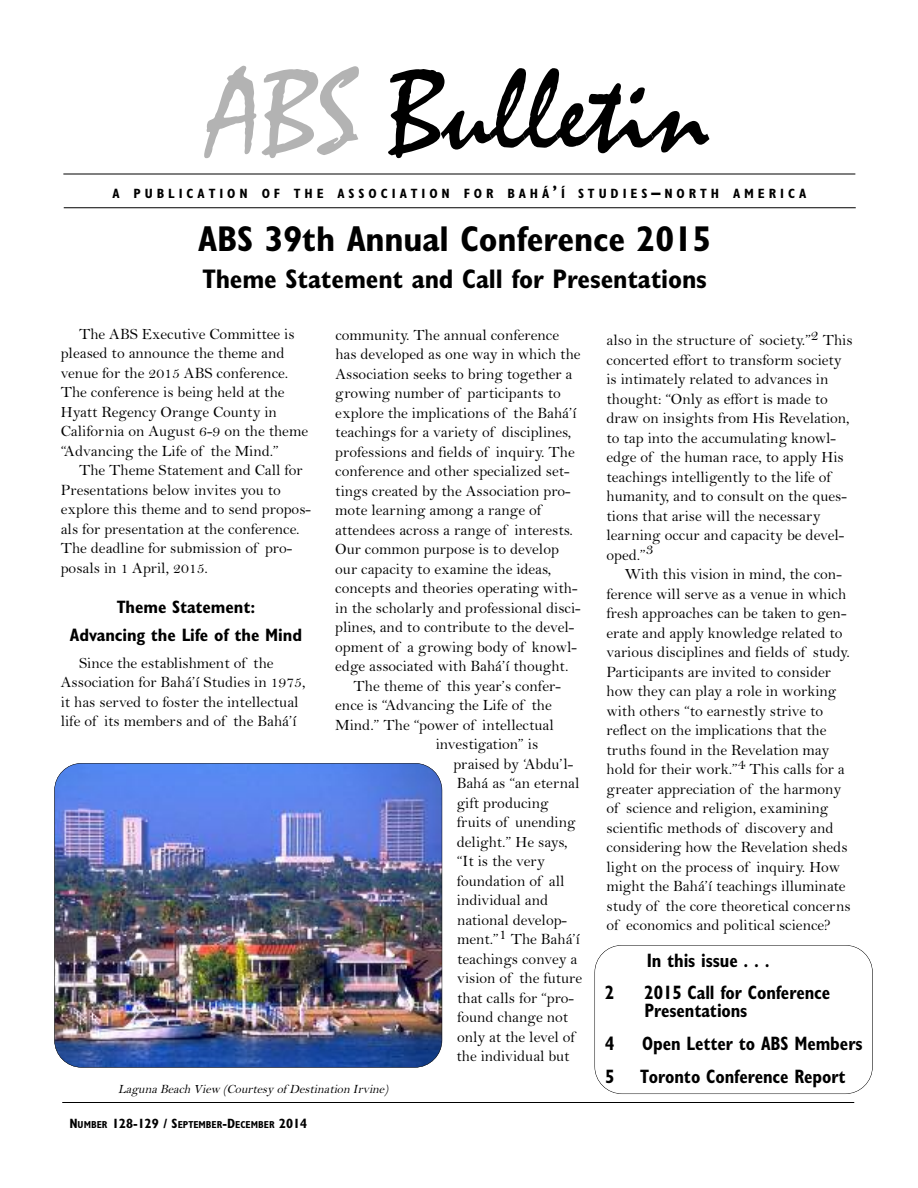
<style>
.page{position:relative;width:918px;height:1188px;background:#fff}
.page>*{position:absolute;margin:0;border:0;box-sizing:border-box;transform-origin:0 0}
.t1{font:120px "Mistral";color:#000}
.t2{font:700 condensed 36px "Gill Sans";letter-spacing:-.005em;color:#000}
.t3{font:700 condensed 27px "Gill Sans";letter-spacing:-.005em;color:#000}
.t4{font:700 condensed 19.5px/17.9px "Gill Sans";letter-spacing:-.005em;color:#000;scale:.93 1}
.t5{font:700 condensed 18px/28px "Gill Sans";letter-spacing:-.005em;color:#000;text-align:center}
.t6{font:15.75px/19.5px "Bell";color:#000}
.t7{font:700 condensed 13.5px "Gill Sans";letter-spacing:.29em;color:#000}
.t8{font:italic 12.6px "Bell";color:#000}
.t9{font:700 condensed 10.2px "Gill Sans";color:#000}
.s1{color:#b3b3b3}
.s2{font-size:18px}
.s3{font-size:13.5px}
</style>
<div class="page">
<hr style="left:62px;top:1102px;width:792px;height:1px;background:#000">
<div style="left:595px;top:945px;width:278px;height:149px;border:1px solid #000;border-radius:27px"></div>
<hr style="left:64px;top:207px;width:792px;height:1px;background:#000">
<hr style="left:63px;top:174px;width:792px;height:1px;background:#000">
<img style="left:54px;top:763px;width:388px;height:304px;border-radius:27px">
<div style="left:54px;top:763px;width:388px;height:305px;border:1px solid #000;border-radius:27px"></div>
<h1 class="t1" style="left:209px;top:40px;width:502px"><span class="s1">ABS</span> Bulletin</h1>
<p class="t7" style="left:113px;top:186px;width:695px">A PUBLICATION OF THE ASSOCIATION FOR BAHÁ<span class="s2">’</span>Í STUDIES<span class="s2">–</span>NORTH AMERICA</p>
<h2 class="t2" style="left:198px;top:226px;width:515px">ABS 39th Annual Conference 2015</h2>
<h3 class="t3" style="left:202px;top:269px;width:506px">Theme Statement and Call for Presentations</h3>
<p class="t6" style="left:61px;top:324px;width:249px;text-indent:18px">The ABS Executive Committee is pleased to announce the theme and venue for the 2015 ABS conference.<br>The conference is being held at the Hyatt Regency Orange County in California on August 6-9 on the theme “Advancing the Life of the Mind.”</p>
<p class="t6" style="left:61px;top:460px;width:252px;text-indent:18px">The Theme Statement and Call for Presentations below invites you to explore this theme and to send propos&shy;als for presentation at the conference.<br>The deadline for submission of pro&shy;posals in 1 April, 2015.</p>
<p class="t5" style="left:70px;top:595px;width:234px">Theme Statement:<br>Advancing the Life of the Mind</p>
<p class="t6" style="left:61px;top:653px;width:246px;text-indent:18px">Since the establishment of the Association for Bahá’í Studies in 1975, it has served to foster the intellectual life of its members and of the Bahá’í</p>
<p class="t6" style="left:335px;top:325px;width:225px">community. The annual conference</p>
<p class="t6" style="left:335px;top:344px;width:247px">has developed as one way in which the</p>
<p class="t6" style="left:335px;top:364px;width:239px">Association seeks to bring together a</p>
<p class="t6" style="left:335px;top:383px;width:227px">growing number of participants to</p>
<p class="t6" style="left:335px;top:403px;width:243px">explore the implications of the Bahá’í</p>
<p class="t6" style="left:335px;top:422px;width:237px">teachings for a variety of disciplines,</p>
<p class="t6" style="left:335px;top:442px;width:241px">professions and fields of inquiry. The</p>
<p class="t6" style="left:335px;top:461px;width:236px">conference and other specialized set-</p>
<p class="t6" style="left:335px;top:481px;width:237px">tings created by the Association pro-</p>
<p class="t6" style="left:335px;top:500px;width:207px">mote learning among a range of</p>
<p class="t6" style="left:335px;top:520px;width:239px">attendees across a range of interests.</p>
<p class="t6" style="left:335px;top:539px;width:225px">Our common purpose is to develop</p>
<p class="t6" style="left:335px;top:559px;width:217px">our capacity to examine the ideas,</p>
<p class="t6" style="left:335px;top:578px;width:244px">concepts and theories operating with-</p>
<p class="t6" style="left:335px;top:598px;width:247px">in the scholarly and professional disci-</p>
<p class="t6" style="left:335px;top:617px;width:241px">plines, and to contribute to the devel-</p>
<p class="t6" style="left:335px;top:637px;width:243px">opment of a growing body of knowl-</p>
<p class="t6" style="left:335px;top:656px;width:235px">edge associated with Bahá’í thought.</p>
<p class="t6" style="left:354px;top:676px;width:209px">The theme of this year’s confer-</p>
<p class="t6" style="left:335px;top:695px;width:218px">ence is “Advancing the Life of the</p>
<p class="t6" style="left:335px;top:715px;width:220px">Mind.” The “power of intellectual</p>
<p class="t6" style="left:436px;top:734px;width:104px">investigation” is</p>
<p class="t6" style="left:453px;top:754px;width:121px">praised by ‘Abdu’l-</p>
<p class="t6" style="left:457px;top:773px;width:124px">Bahá as “an eternal</p>
<p class="t6" style="left:457px;top:793px;width:93px">gift producing</p>
<p class="t6" style="left:457px;top:812px;width:120px">fruits of unending</p>
<p class="t6" style="left:457px;top:832px;width:112px">delight.” He says,</p>
<p class="t6" style="left:457px;top:851px;width:90px">“It is the very</p>
<p class="t6" style="left:457px;top:871px;width:109px">foundation of all</p>
<p class="t6" style="left:457px;top:890px;width:93px">individual and</p>
<p class="t6" style="left:457px;top:910px;width:112px">national develop-</p>
<p class="t6" style="left:457px;top:929px;width:124px">ment.”1 The Bahá’í</p>
<p class="t6" style="left:457px;top:949px;width:122px">teachings convey a</p>
<p class="t6" style="left:457px;top:968px;width:127px">vision of the future</p>
<p class="t6" style="left:457px;top:988px;width:118px">that calls for “pro-</p>
<p class="t6" style="left:457px;top:1007px;width:113px">found change not</p>
<p class="t6" style="left:457px;top:1027px;width:119px">only at the level of</p>
<p class="t6" style="left:456px;top:1046px;width:115px">the individual but</p>
<p class="t8" style="left:118px;top:1082px;width:275px">Laguna Beach View (Courtesy of Destination Irvine)</p>
<p class="t9" style="left:69px;top:1118px;width:239px"><span class="s3">N</span>UMBER <span class="s3">128-129 / S</span>EPTEMBER<span class="s3">-D</span>ECEMBER <span class="s3">2014</span></p>
<p class="t6" style="left:606px;top:330px;width:248px">also in the structure of society.”2 This concerted effort to transform society is intimately related to advances in thought: “Only as effort is made to draw on insights from His Revelation, to tap into the accumulating knowl&shy;edge of the human race, to apply His teachings intelligently to the life of humanity, and to consult on the ques&shy;tions that arise will the necessary learning occur and capacity be devel&shy;oped.”3</p>
<p class="t6" style="left:607px;top:564px;width:246px;text-indent:18px">With this vision in mind, the con&shy;ference will serve as a venue in which fresh approaches can be taken to gen&shy;erate and apply knowledge related to various disciplines and fields of study.<br>Participants are invited to consider how they can play a role in working with others “to earnestly strive to reflect on the implications that the truths found in the Revelation may hold for their work.”4 This calls for a greater appreciation of the harmony of science and religion, examining scientific methods of discovery and considering how the Revelation sheds light on the process of inquiry. How might the Bahá’í teachings illuminate study of the core theoretical concerns of economics and political science?</p>
<p class="t4" style="left:647px;top:953px;width:134px">In this issue . . .</p>
<p class="t4" style="left:605px;top:986px;width:12px">2</p>
<p class="t4" style="left:645px;top:986px;width:201px">2015 Call for Conference<br>Presentations</p>
<p class="t4" style="left:605px;top:1036px;width:12px">4</p>
<p class="t4" style="left:642px;top:1036px;width:238px">Open Letter to ABS Members</p>
<p class="t4" style="left:605px;top:1069px;width:12px">5</p>
<p class="t4" style="left:640px;top:1069px;width:223px">Toronto Conference Report</p>
</div>
